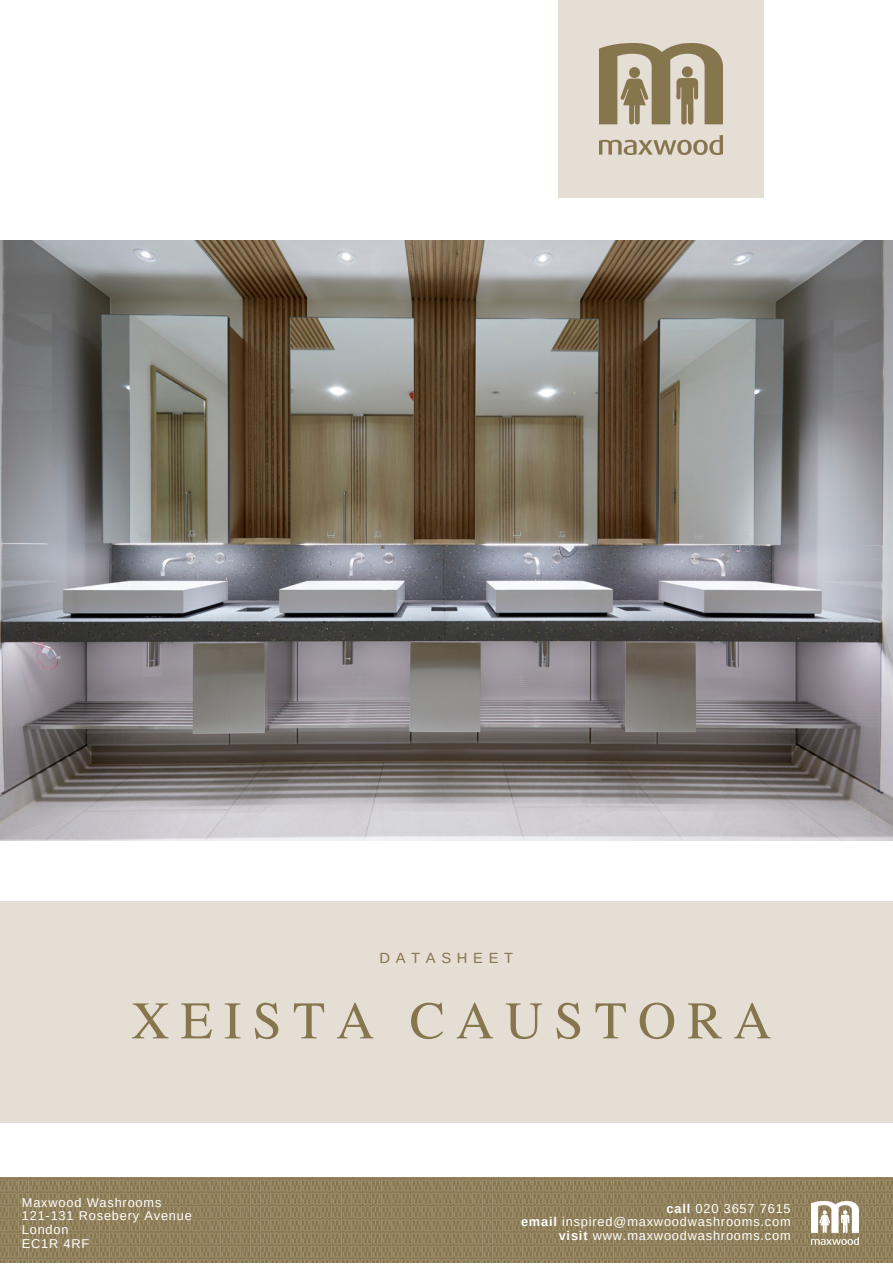
<style>
.page{position:relative;width:893px;height:1264px;background:#fff}
.page>*{position:absolute;margin:0;border:0;box-sizing:border-box;transform-origin:0 0}
.t1{font:52.8px "Te X Gyre Termes";letter-spacing:.21em;color:#86764e}
.t2{font:14.7px "Arimo";letter-spacing:.385em;color:#86764e}
.t3{font:12.75px "Arimo";letter-spacing:.065em;color:#fff}
.s1{font-weight:700}
</style>
<div class="page">
<img style="left:0;top:241px;width:892px;height:599px">
<div style="left:558px;top:0;width:205px;height:198px;background:#e4ded4"></div>
<img style="left:599px;top:44px;width:123px;height:110px">
<div style="left:0;top:901px;width:892px;height:222px;background:#e4ded4"></div>
<img style="left:0;top:1177px;width:892px;height:85px">
<img style="left:811px;top:1201px;width:47px;height:43px">
<p class="t2" style="left:379px;top:949px;width:135px">DATASHEET</p>
<p class="t1" style="left:131px;top:982px;width:641px">XEISTA CAUSTORA</p>
<p class="t3" style="left:22px;top:1195px;width:141px">Maxwood Washrooms</p>
<p class="t3" style="left:22px;top:1208px;width:171px">121-131 Rosebery Avenue</p>
<p class="t3" style="left:22px;top:1222px;width:48px">London</p>
<p class="t3" style="left:22px;top:1235px;width:69px">EC1R 4RF</p>
<p class="t3" style="left:666px;top:1200px;width:126px"><span class="s1">call</span> 020 3657 7615</p>
<p class="t3" style="left:521px;top:1214px;width:271px"><span class="s1">email</span> inspired@maxwoodwashrooms.com</p>
<p class="t3" style="left:558px;top:1228px;width:233px"><span class="s1">visit</span> www.maxwoodwashrooms.com</p>
</div>
